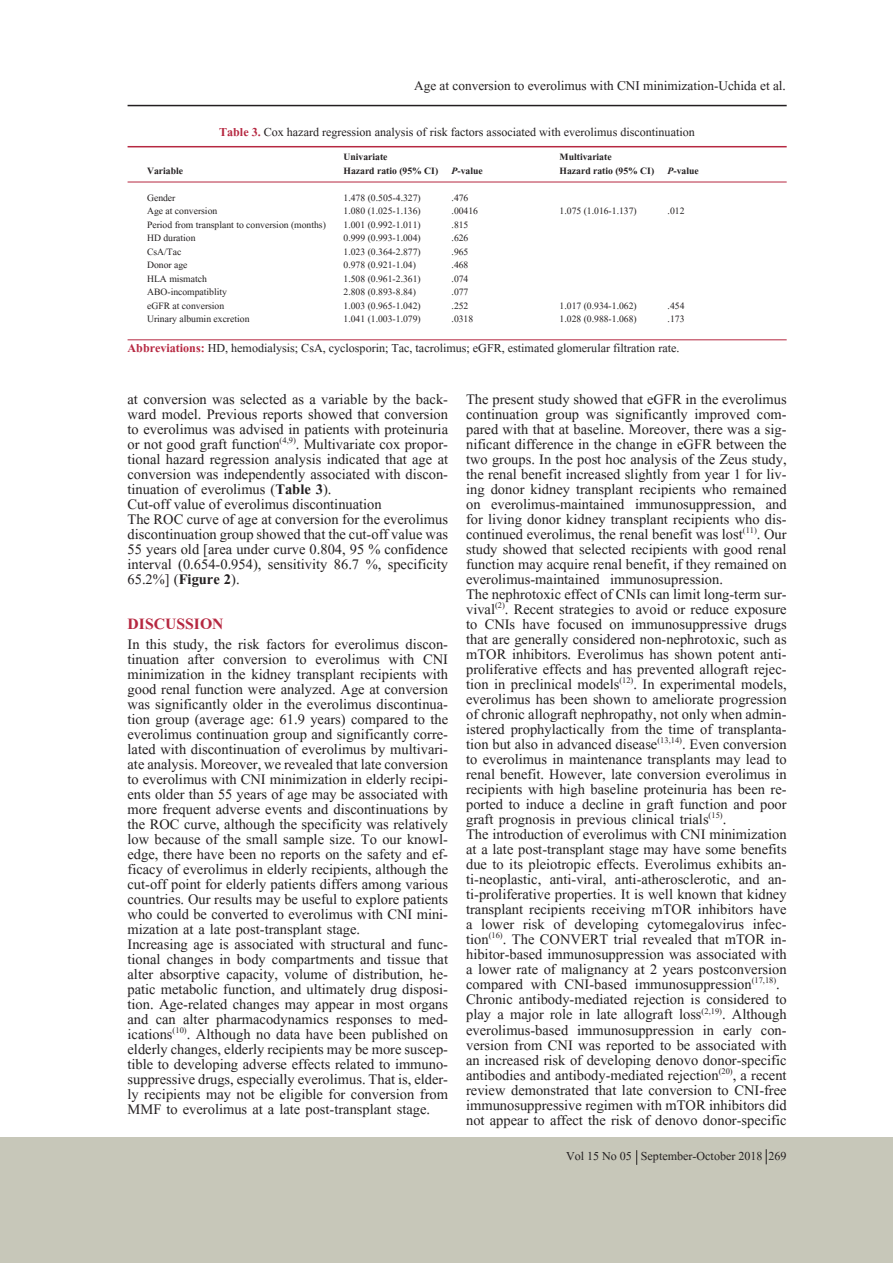
<style>
.page{position:relative;width:893px;height:1263px;background:#fff}
.page>*{position:absolute;margin:0;border:0;box-sizing:border-box;transform-origin:0 0}
.t1{font:700 19.5px "Aparajita";color:#b62841}
.t2{font:18px/15px "Aparajita";color:#231f20;text-align:justify}
.t3{font:16.5px "Aparajita";color:#231f20}
.t4{font:15px "Aparajita";color:#231f20}
.t5{font:12px "Aparajita";color:#231f20}
.t6{font:700 12px "Aparajita";color:#231f20}
.s1{font-weight:700;color:#b62841}
.s2{font-style:italic}
.s3{font-weight:700}
</style>
<div class="page">
<div style="left:0;top:1137px;width:893px;height:126px;background:#c7c7b9"></div>
<hr style="left:128px;top:105px;width:659px;height:1px;background:#231f20">
<svg style="left:636px;top:1150px;width:1px;height:15px"></svg>
<svg style="left:766px;top:1149px;width:1px;height:15px"></svg>
<hr style="left:128px;top:146px;width:659px;height:1px;background:#b62841">
<hr style="left:128px;top:182px;width:659px;height:1px;background:#b62841">
<hr style="left:128px;top:339px;width:659px;height:1px;background:#b62841">
<p class="t3" style="left:414px;top:77px;width:373px">Age at conversion to everolimus with CNI minimization-Uchida et al.</p>
<p class="t4" style="left:219px;top:125px;width:477px"><span class="s1">Table 3.</span> Cox hazard regression analysis of risk factors associated with everolimus discontinuation</p>
<p class="t6" style="left:344px;top:152px;width:45px">Univariate</p>
<p class="t6" style="left:560px;top:152px;width:54px">Multivariate</p>
<p class="t6" style="left:147px;top:165px;width:37px">Variable</p>
<p class="t6" style="left:344px;top:165px;width:141px">Hazard ratio (95% CI) <span class="s2">P</span>-value</p>
<p class="t6" style="left:560px;top:165px;width:141px">Hazard ratio (95% CI) <span class="s2">P</span>-value</p>
<p class="t5" style="left:147px;top:192px;width:30px">Gender</p>
<p class="t5" style="left:344px;top:192px;width:79px">1.478 (0.505-4.327)</p>
<p class="t5" style="left:452px;top:192px;width:18px">.476</p>
<p class="t5" style="left:147px;top:205px;width:72px">Age at conversion</p>
<p class="t5" style="left:344px;top:205px;width:79px">1.080 (1.025-1.136)</p>
<p class="t5" style="left:452px;top:205px;width:28px">.00416</p>
<p class="t5" style="left:560px;top:205px;width:79px">1.075 (1.016-1.137)</p>
<p class="t5" style="left:668px;top:205px;width:18px">.012</p>
<p class="t5" style="left:147px;top:219px;width:180px">Period from transplant to conversion (months)</p>
<p class="t5" style="left:344px;top:219px;width:79px">1.001 (0.992-1.011)</p>
<p class="t5" style="left:452px;top:219px;width:18px">.815</p>
<p class="t5" style="left:147px;top:232px;width:50px">HD duration</p>
<p class="t5" style="left:344px;top:232px;width:79px">0.999 (0.993-1.004)</p>
<p class="t5" style="left:452px;top:232px;width:18px">.626</p>
<p class="t5" style="left:147px;top:246px;width:36px">CsA/Tac</p>
<p class="t5" style="left:344px;top:246px;width:79px">1.023 (0.364-2.877)</p>
<p class="t5" style="left:452px;top:246px;width:18px">.965</p>
<p class="t5" style="left:147px;top:259px;width:42px">Donor age</p>
<p class="t5" style="left:344px;top:259px;width:74px">0.978 (0.921-1.04)</p>
<p class="t5" style="left:452px;top:259px;width:18px">.468</p>
<p class="t5" style="left:147px;top:273px;width:61px">HLA mismatch</p>
<p class="t5" style="left:344px;top:273px;width:79px">1.508 (0.961-2.361)</p>
<p class="t5" style="left:452px;top:273px;width:18px">.074</p>
<p class="t5" style="left:147px;top:286px;width:81px">ABO-incompatiblity</p>
<p class="t5" style="left:344px;top:286px;width:74px">2.808 (0.893-8.84)</p>
<p class="t5" style="left:452px;top:286px;width:18px">.077</p>
<p class="t5" style="left:147px;top:300px;width:79px">eGFR at conversion</p>
<p class="t5" style="left:344px;top:300px;width:79px">1.003 (0.965-1.042)</p>
<p class="t5" style="left:452px;top:300px;width:18px">.252</p>
<p class="t5" style="left:560px;top:300px;width:79px">1.017 (0.934-1.062)</p>
<p class="t5" style="left:668px;top:300px;width:18px">.454</p>
<p class="t5" style="left:147px;top:313px;width:104px">Urinary albumin excretion</p>
<p class="t5" style="left:344px;top:313px;width:79px">1.041 (1.003-1.079)</p>
<p class="t5" style="left:452px;top:313px;width:23px">.0318</p>
<p class="t5" style="left:560px;top:313px;width:79px">1.028 (0.988-1.068)</p>
<p class="t5" style="left:668px;top:313px;width:18px">.173</p>
<p class="t4" style="left:128px;top:341px;width:553px"><span class="s1">Abbreviations:</span> HD, hemodialysis; CsA, cyclosporin; Tac, tacrolimus; eGFR, estimated glomerular filtration rate.</p>
<p class="t2" style="left:128px;top:394px;width:322px">at conversion was selected as a variable by the back&shy;ward model. Previous reports showed that conversion to everolimus was advised in patients with proteinuria or not good graft function<sup>(4,9)</sup>. Multivariate cox propor&shy;tional hazard regression analysis indicated that age at conversion was independently associated with discon&shy;tinuation of everolimus (<span class="s3">Table 3</span>).</p>
<p class="t2" style="left:128px;top:499px;width:256px">Cut-off value of everolimus discontinuation</p>
<p class="t2" style="left:128px;top:514px;width:322px">The ROC curve of age at conversion for the everolimus discontinuation group showed that the cut-off value was 55 years old [area under curve 0.804, 95 % confidence interval (0.654-0.954), sensitivity 86.7 %, specificity 65.2%] (<span class="s3">Figure 2</span>).</p>
<p class="t1" style="left:128px;top:615px;width:98px">DISCUSSION</p>
<p class="t2" style="left:128px;top:638px;width:322px">In this study, the risk factors for everolimus discon&shy;tinuation after conversion to everolimus with CNI minimization in the kidney transplant recipients with good renal function were analyzed. Age at conversion was significantly older in the everolimus discontinua&shy;tion group (average age: 61.9 years) compared to the everolimus continuation group and significantly corre&shy;lated with discontinuation of everolimus by multivari&shy;ate analysis. Moreover, we revealed that late conversion to everolimus with CNI minimization in elderly recipi&shy;ents older than 55 years of age may be associated with more frequent adverse events and discontinuations by the ROC curve, although the specificity was relatively low because of the small sample size. To our knowl&shy;edge, there have been no reports on the safety and ef&shy;ficacy of everolimus in elderly recipients, although the cut-off point for elderly patients differs among various countries. Our results may be useful to explore patients who could be converted to everolimus with CNI mini&shy;mization at a late post-transplant stage.</p>
<p class="t2" style="left:128px;top:938px;width:322px">Increasing age is associated with structural and func&shy;tional changes in body compartments and tissue that alter absorptive capacity, volume of distribution, he&shy;patic metabolic function, and ultimately drug disposi&shy;tion. Age-related changes may appear in most organs and can alter pharmacodynamics responses to med&shy;ications<sup>(10)</sup>. Although no data have been published on elderly changes, elderly recipients may be more suscep&shy;tible to developing adverse effects related to immuno&shy;suppressive drugs, especially everolimus. That is, elder&shy;ly recipients may not be eligible for conversion from MMF to everolimus at a late post-transplant stage.</p>
<p class="t2" style="left:466px;top:394px;width:322px">The present study showed that eGFR in the everolimus continuation group was significantly improved com&shy;pared with that at baseline. Moreover, there was a sig&shy;nificant difference in the change in eGFR between the two groups. In the post hoc analysis of the Zeus study, the renal benefit increased slightly from year 1 for liv&shy;ing donor kidney transplant recipients who remained on everolimus-maintained immunosuppression, and for living donor kidney transplant recipients who dis&shy;continued everolimus, the renal benefit was lost<sup>(11)</sup>. Our study showed that selected recipients with good renal function may acquire renal benefit, if they remained on everolimus-maintained immunosupression.</p>
<p class="t2" style="left:466px;top:589px;width:322px">The nephrotoxic effect of CNIs can limit long-term sur&shy;vival<sup>(2)</sup>. Recent strategies to avoid or reduce exposure to CNIs have focused on immunosuppressive drugs that are generally considered non-nephrotoxic, such as mTOR inhibitors. Everolimus has shown potent anti&shy;proliferative effects and has prevented allograft rejec&shy;tion in preclinical models<sup>(12)</sup>. In experimental models, everolimus has been shown to ameliorate progression of chronic allograft nephropathy, not only when admin&shy;istered prophylactically from the time of transplanta&shy;tion but also in advanced disease<sup>(13,14)</sup>. Even conversion to everolimus in maintenance transplants may lead to renal benefit. However, late conversion everolimus in recipients with high baseline proteinuria has been re&shy;ported to induce a decline in graft function and poor graft prognosis in previous clinical trials<sup>(15)</sup>.</p>
<p class="t2" style="left:466px;top:829px;width:322px">The introduction of everolimus with CNI minimization at a late post-transplant stage may have some benefits due to its pleiotropic effects. Everolimus exhibits an&shy;ti-neoplastic, anti-viral, anti-atherosclerotic, and an&shy;ti-proliferative properties. It is well known that kidney transplant recipients receiving mTOR inhibitors have a lower risk of developing cytomegalovirus infec&shy;tion<sup>(16)</sup>. The CONVERT trial revealed that mTOR in&shy;hibitor-based immunosuppression was associated with a lower rate of malignancy at 2 years postconversion compared with CNI-based immunosuppression<sup>(17,18)</sup>.</p>
<p class="t2" style="left:466px;top:994px;width:322px">Chronic antibody-mediated rejection is considered to play a major role in late allograft loss<sup>(2,19)</sup>. Although everolimus-based immunosuppression in early con&shy;version from CNI was reported to be associated with an increased risk of developing denovo donor-specific antibodies and antibody-mediated rejection<sup>(20)</sup>, a recent review demonstrated that late conversion to CNI-free immunosuppressive regimen with mTOR inhibitors did not appear to affect the risk of denovo donor-specific</p>
<p class="t4" style="left:566px;top:1148px;width:222px">Vol 15 No 05 September-October 2018 269</p>
</div>
